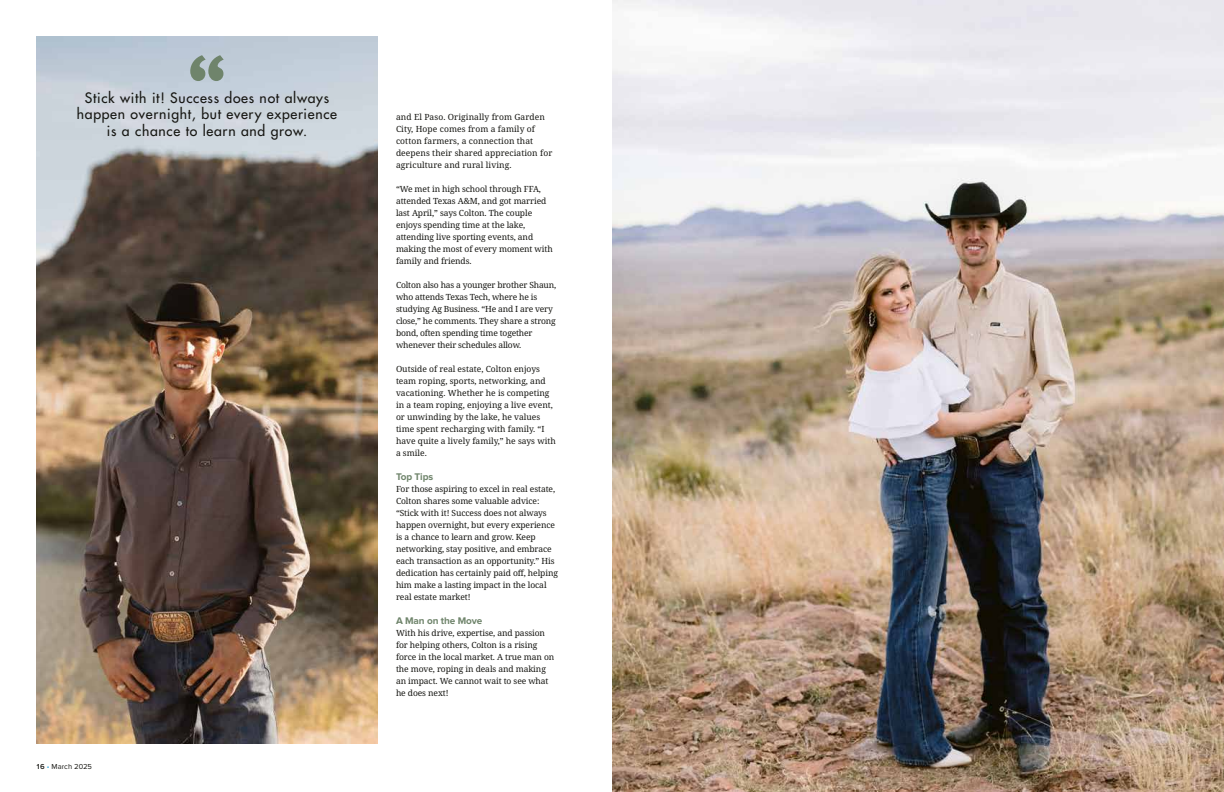
<style>
.page{position:relative;width:1224px;height:792px;background:#fff}
.page>*{position:absolute;margin:0;border:0;box-sizing:border-box;transform-origin:0 0}
.t1{font:500 14px/16.8px "Futura Std";letter-spacing:.05em;color:#171713;text-align:center}
.t2{font:700 10px "Proxima Nova";letter-spacing:-.01em;color:#6f846b}
.t3{font:8.5px/12px "Avrile Serif";letter-spacing:-.01em;color:#171713}
.t4{font:8.5px/12px "Avrile Serif";letter-spacing:.01em;color:#171713}
.t5{font:7.5px "Proxima Nova";letter-spacing:.01em;color:#171713}
.s1{font-weight:600}
.s2{color:#31a5d9}
</style>
<div class="page">
<img style="left:36px;top:36px;width:342px;height:708px">
<img style="left:612px;top:0;width:612px;height:792px">
<svg style="left:190px;top:55px;width:34px;height:26px"></svg>
<h1 class="t1" style="left:77px;top:89px;width:262px">Stick with it! Success does not always happen overnight, but every experience is a chance to learn and grow.</h1>
<p class="t5" style="left:36px;top:762px;width:58px"><span class="s1">16</span> <span class="s2">•</span> March 2025</p>
<p class="t4" style="left:396px;top:111px;width:158px">and El Paso. Originally from Garden City, Hope comes from a family of cotton farmers, a connection that deepens their shared appreciation for agriculture and rural living.</p>
<p class="t3" style="left:396px;top:183px;width:158px">“We met in high school through FFA, attended Texas A&amp;M, and got married last April,” says Colton. The couple enjoys spending time at the lake, attending live sporting events, and making the most of every moment with family and friends.</p>
<p class="t3" style="left:396px;top:279px;width:162px">Colton also has a younger brother Shaun, who attends Texas Tech, where he is studying Ag Business. “He and I are very close,” he comments. They share a strong bond, often spending time together whenever their schedules allow.</p>
<p class="t3" style="left:396px;top:363px;width:161px">Outside of real estate, Colton enjoys team roping, sports, networking, and vacationing. Whether he is competing in a team roping, enjoying a live event, or unwinding by the lake, he values time spent recharging with family. “I have quite a lively family,” he says with a smile.</p>
<p class="t2" style="left:396px;top:472px;width:39px">Top Tips</p>
<p class="t3" style="left:396px;top:483px;width:164px">For those aspiring to excel in real estate, Colton shares some valuable advice: “Stick with it! Success does not always happen overnight, but every experience is a chance to learn and grow. Keep networking, stay positive, and embrace each transaction as an opportunity.” His dedication has certainly paid off, helping him make a lasting impact in the local real estate market!</p>
<p class="t2" style="left:396px;top:616px;width:88px">A Man on the Move</p>
<p class="t3" style="left:396px;top:627px;width:160px">With his drive, expertise, and passion for helping others, Colton is a rising force in the local market. A true man on the move, roping in deals and making an impact. We cannot wait to see what he does next!</p>
</div>
